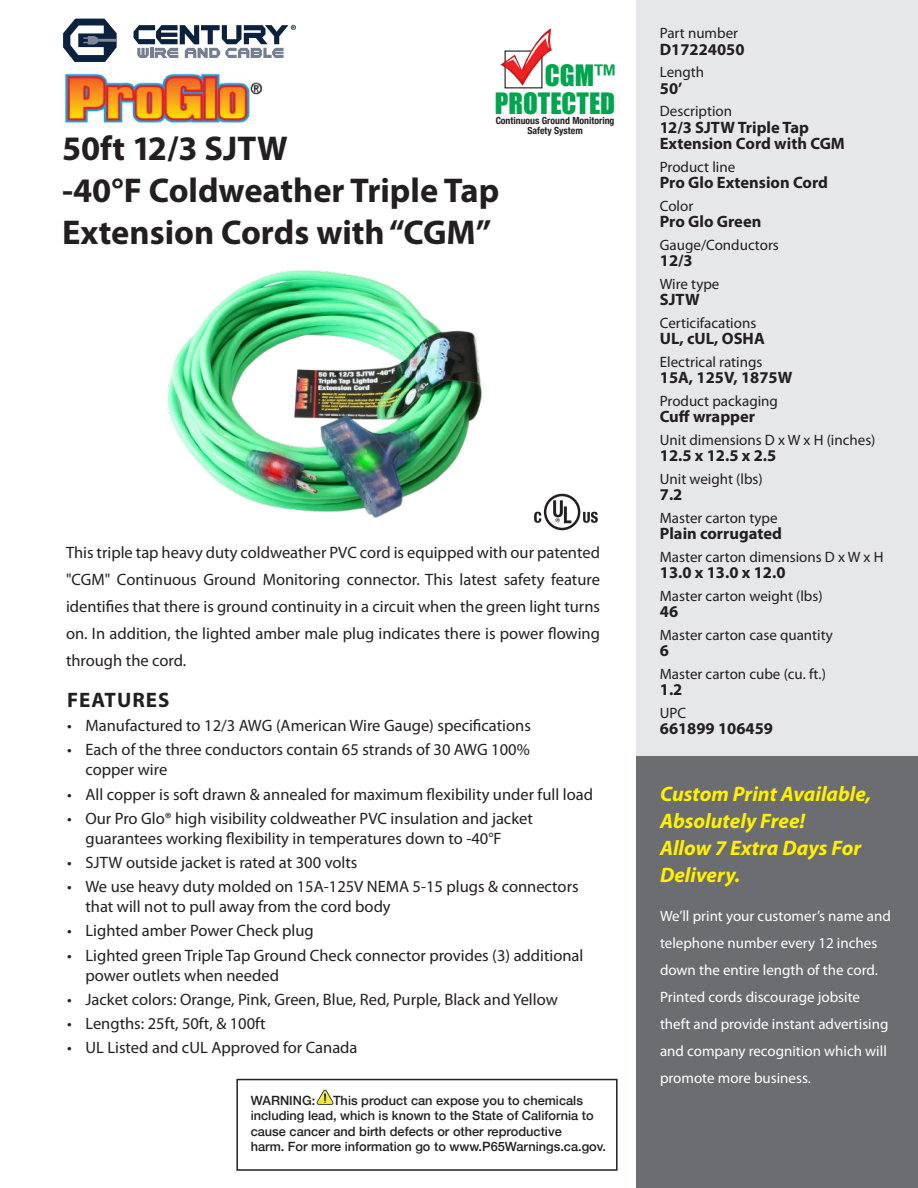
<style>
.page{position:relative;width:918px;height:1188px;background:#fff}
.page>*{position:absolute;margin:0;border:0;box-sizing:border-box;transform-origin:0 0}
.t1{font:700 34.5px/42px "Myriad Pro";color:#231f20}
.t2{font:27px/28.7px "Impact";color:#00a54f;text-align:right}
.t3{font:italic 700 21px/27px "Myriad Pro";color:#fff101}
.t4{font:700 21px "Myriad Pro";letter-spacing:.05em;color:#231f20}
.t5{font:16.5px/27px "Myriad Pro";color:#231f20}
.t6{font:700 16.5px/16.5px "Myriad Pro";color:#231f20}
.t7{font:15px "Myriad Pro";color:#231f20}
.t8{font:15px/27px "Myriad Pro";color:#fff}
.t9{font:500 12.75px/15.3px "Helvetica Neue";color:#231f20}
.t10{font:700 condensed 9.75px/10.4px "Helvetica Neue";color:#231f20;text-align:center}
</style>
<div class="page">
<div style="left:637px;top:0;width:281px;height:759px;background:#e6e7e9"></div>
<div style="left:637px;top:757px;width:281px;height:431px;background:#6c6d70"></div>
<img style="left:168px;top:270px;width:314px;height:248px">
<img style="left:64px;top:73px;width:199px;height:50px">
<div style="left:544px;top:494px;width:36px;height:36px;border:3px solid #231f20;border-radius:50%"></div>
<svg style="left:553px;top:500px;width:18px;height:23px"></svg>
<svg style="left:534px;top:512px;width:7px;height:11px"></svg>
<svg style="left:583px;top:512px;width:15px;height:11px"></svg>
<svg style="left:501px;top:29px;width:51px;height:57px"></svg>
<div style="left:236px;top:1079px;width:382px;height:92px;background:#fff;border:2px solid #231f20"></div>
<svg style="left:317px;top:1090px;width:16px;height:15px"></svg>
<svg style="left:134px;top:25px;width:162px;height:33px"></svg>
<svg style="left:63px;top:19px;width:54px;height:43px"></svg>
<h2 class="t2" style="left:495px;top:60px;width:122px">CGM™<br>PROTECTED</h2>
<p class="t10" style="left:496px;top:115px;width:120px">Continuous Ground Monitoring<br>Safety System</p>
<h1 class="t1" style="left:62px;top:128px;width:439px">50ft 12/3 SJTW<br>-40°F Coldweather Triple Tap<br>Extension Cords with “CGM”</h1>
<p class="t5" style="left:66px;top:540px;width:536px;text-align:justify">This triple tap heavy duty coldweather PVC cord is equipped with our patented "CGM" Continuous Ground Monitoring connector. This latest safety feature identifies that there is ground continuity in a circuit when the green light turns on. In addition, the lighted amber male plug indicates there is power flowing through the cord.</p>
<p class="t4" style="left:67px;top:688px;width:104px">FEATURES</p>
<p class="t5" style="left:67px;top:712px;width:465px">• Manufactured to 12/3 AWG (American Wire Gauge) specifications</p>
<p class="t5" style="left:85px;top:740px;width:446px;line-height:19.8px;text-indent:-18px">• Each of the three conductors contain 65 strands of 30 AWG 100% copper wire</p>
<p class="t5" style="left:67px;top:781px;width:528px">• All copper is soft drawn &amp; annealed for maximum flexibility under full load</p>
<p class="t5" style="left:85px;top:809px;width:449px;line-height:19.8px;text-indent:-18px">• Our Pro Glo® high visibility coldweather PVC insulation and jacket guarantees working flexibility in temperatures down to -40°F</p>
<p class="t5" style="left:67px;top:849px;width:292px">• SJTW outside jacket is rated at 300 volts</p>
<p class="t5" style="left:85px;top:877px;width:495px;line-height:19.8px;text-indent:-18px">• We use heavy duty molded on 15A-125V NEMA 5-15 plugs &amp; connectors that will not to pull away from the cord body</p>
<p class="t5" style="left:67px;top:918px;width:248px">• Lighted amber Power Check plug</p>
<p class="t5" style="left:85px;top:946px;width:499px;line-height:19.8px;text-indent:-18px">• Lighted green Triple Tap Ground Check connector provides (3) additional power outlets when needed</p>
<p class="t5" style="left:67px;top:986px;width:492px">• Jacket colors: Orange, Pink, Green, Blue, Red, Purple, Black and Yellow</p>
<p class="t5" style="left:67px;top:1010px;width:200px">• Lengths: 25ft, 50ft, &amp; 100ft</p>
<p class="t5" style="left:67px;top:1035px;width:292px">• UL Listed and cUL Approved for Canada</p>
<p class="t9" style="left:251px;top:1092px;width:66px">WARNING:</p>
<p class="t9" style="left:251px;top:1092px;width:357px;text-indent:82px">This product can expose you to chemicals including lead, which is known to the State of California to cause cancer and birth defects or other reproductive<br>harm. For more information go to www.P65Warnings.ca.gov.</p>
<p class="t7" style="left:660px;top:25px;width:80px">Part number</p>
<p class="t6" style="left:660px;top:41px;width:86px">D17224050</p>
<p class="t7" style="left:660px;top:64px;width:46px">Length</p>
<p class="t6" style="left:660px;top:80px;width:24px">50’</p>
<p class="t7" style="left:660px;top:103px;width:74px">Description</p>
<p class="t6" style="left:660px;top:119px;width:187px">12/3 SJTW Triple Tap<br>Extension Cord with CGM</p>
<p class="t7" style="left:660px;top:159px;width:77px">Product line</p>
<p class="t6" style="left:660px;top:175px;width:170px">Pro Glo Extension Cord</p>
<p class="t7" style="left:660px;top:198px;width:35px">Color</p>
<p class="t6" style="left:660px;top:214px;width:103px">Pro Glo Green</p>
<p class="t7" style="left:660px;top:237px;width:121px">Gauge/Conductors</p>
<p class="t6" style="left:660px;top:253px;width:34px">12/3</p>
<p class="t7" style="left:660px;top:276px;width:61px">Wire type</p>
<p class="t6" style="left:660px;top:292px;width:41px">SJTW</p>
<p class="t7" style="left:660px;top:315px;width:98px">Certicifacations</p>
<p class="t6" style="left:660px;top:331px;width:106px">UL, cUL, OSHA</p>
<p class="t7" style="left:660px;top:354px;width:104px">Electrical ratings</p>
<p class="t6" style="left:660px;top:370px;width:134px">15A, 125V, 1875W</p>
<p class="t7" style="left:660px;top:393px;width:120px">Product packaging</p>
<p class="t6" style="left:660px;top:409px;width:97px">Cuff wrapper</p>
<p class="t7" style="left:660px;top:432px;width:217px">Unit dimensions D x W x H (inches)</p>
<p class="t6" style="left:660px;top:448px;width:118px">12.5 x 12.5 x 2.5</p>
<p class="t7" style="left:660px;top:471px;width:104px">Unit weight (lbs)</p>
<p class="t6" style="left:660px;top:487px;width:24px">7.2</p>
<p class="t7" style="left:660px;top:510px;width:119px">Master carton type</p>
<p class="t6" style="left:660px;top:526px;width:124px">Plain corrugated</p>
<p class="t7" style="left:660px;top:549px;width:225px">Master carton dimensions D x W x H</p>
<p class="t6" style="left:660px;top:565px;width:127px">13.0 x 13.0 x 12.0</p>
<p class="t7" style="left:660px;top:588px;width:164px">Master carton weight (lbs)</p>
<p class="t6" style="left:660px;top:604px;width:20px">46</p>
<p class="t7" style="left:660px;top:627px;width:175px">Master carton case quantity</p>
<p class="t6" style="left:660px;top:643px;width:11px">6</p>
<p class="t7" style="left:660px;top:666px;width:168px">Master carton cube (cu. ft.)</p>
<p class="t6" style="left:660px;top:682px;width:24px">1.2</p>
<p class="t7" style="left:660px;top:705px;width:28px">UPC</p>
<p class="t6" style="left:660px;top:721px;width:115px">661899 106459</p>
<p class="t3" style="left:660px;top:781px;width:213px">Custom Print Available,<br>Absolutely Free!<br>Allow 7 Extra Days For<br>Delivery.</p>
<p class="t8" style="left:660px;top:903px;width:232px">We’ll print your customer’s name and telephone number every 12 inches down the entire length of the cord.<br>Printed cords discourage jobsite theft and provide instant advertising and company recognition which will promote more business.</p>
</div>
